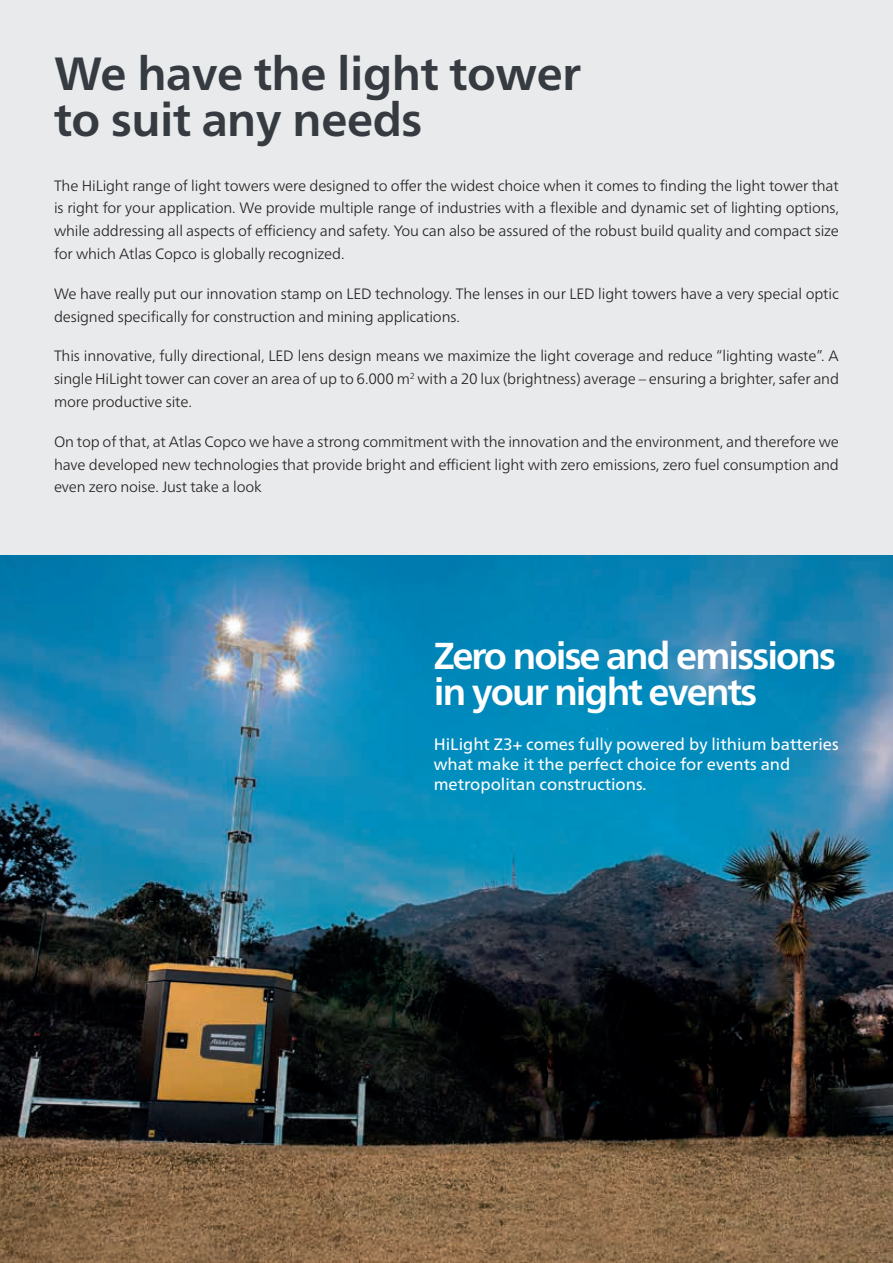
<style>
.page{position:relative;width:893px;height:1263px;background:#fff}
.page>*{position:absolute;margin:0;border:0;box-sizing:border-box;transform-origin:0 0}
.t1{font:700 46.5px/46.5px "Neue Frutiger World";letter-spacing:-.01em;color:#353b40}
.t2{font:700 37.5px/36px "Neue Frutiger World";letter-spacing:-.05em;color:#fff}
.t3{font:16.5px/19.8px "Neue Frutiger World";color:#fff}
.t4{font:300 15px/22.8px "Neue Frutiger World";letter-spacing:-.01em;color:#231f20;text-align:justify}
</style>
<div class="page">
<img style="left:0;top:554px;width:893px;height:709px">
<div style="left:0;top:0;width:893px;height:554px;background:#e9eaeb"></div>
<h1 class="t1" style="left:54px;top:50px;width:528px">We have the light tower to suit any needs</h1>
<p class="t4" style="left:54px;top:174px;width:786px">The HiLight range of light towers were designed to offer the widest choice when it comes to finding the light tower that is right for your application. We provide multiple range of industries with a flexible and dynamic set of lighting options, while addressing all aspects of efficiency and safety. You can also be assured of the robust build quality and compact size for which Atlas Copco is globally recognized.</p>
<p class="t4" style="left:54px;top:282px;width:786px">We have really put our innovation stamp on LED technology. The lenses in our LED light towers have a very special optic designed specifically for construction and mining applications.</p>
<p class="t4" style="left:54px;top:345px;width:786px">This innovative, fully directional, LED lens design means we maximize the light coverage and reduce “lighting waste”. A single HiLight tower can cover an area of up to 6.000 m<sup>2</sup> with a 20 lux (brightness) average – ensuring a brighter, safer and more productive site.</p>
<p class="t4" style="left:54px;top:430px;width:786px">On top of that, at Atlas Copco we have a strong commitment with the innovation and the environment, and therefore we have developed new technologies that provide bright and efficient light with zero emissions, zero fuel consumption and even zero noise. Just take a look</p>
<h2 class="t2" style="left:434px;top:637px;width:404px">Zero noise and emissions in your night events</h2>
<p class="t3" style="left:434px;top:735px;width:406px">HiLight Z3+ comes fully powered by lithium batteries what make it the perfect choice for events and metropolitan constructions.</p>
</div>
